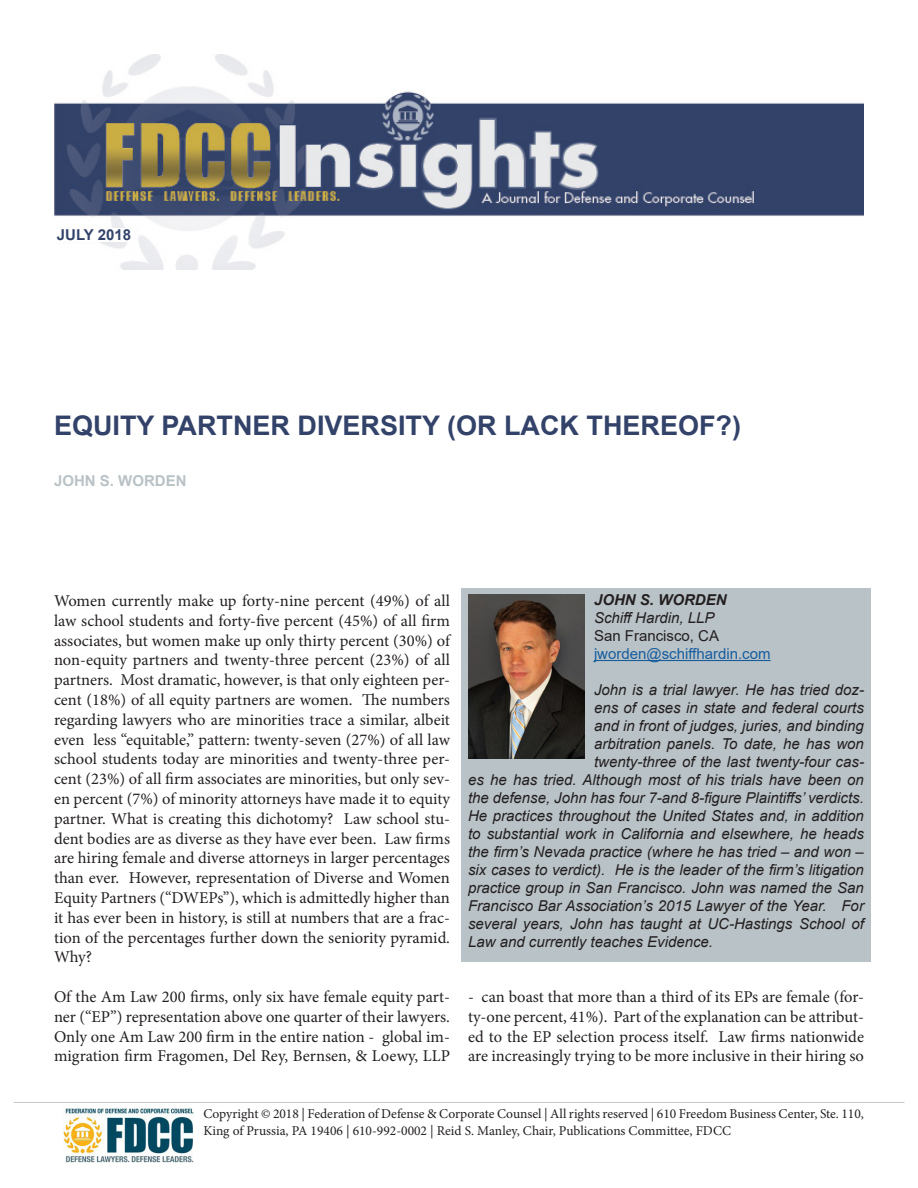
<style>
.page{position:relative;width:918px;height:1188px;background:#fff}
.page>*{position:absolute;margin:0;border:0;box-sizing:border-box;transform-origin:0 0}
.t1{font:700 27px "Arial";color:#324269}
.t2{font:16.5px/19.8px "Minion Pro";color:#231f20;text-align:justify}
.t3{font:italic 15px "Arial";color:#231f20}
.t4{font:15px "Arial";color:#175d9e}
.t5{font:15px "Arial";color:#231f20}
.t6{font:italic 700 15px "Arial";color:#231f20}
.t7{font:700 15px "Arial";color:#b9c2c6}
.t8{font:700 15px "Arial";color:#324269}
.t9{font:13.5px/16.2px "Minion Pro";color:#231f20}
</style>
<div class="page">
<div style="left:851px;top:588px;width:20px;height:373px;background:#b9c2c6"></div>
<div style="left:461px;top:588px;width:7px;height:373px;background:#b9c2c6"></div>
<div style="left:468px;top:588px;width:396px;height:14px;background:#b9c2c6"></div>
<div style="left:468px;top:594px;width:396px;height:367px;background:#b9c2c6"></div>
<hr style="left:594px;top:660px;width:177px;height:1px;background:#175d9e">
<img style="left:64px;top:1108px;width:130px;height:54px">
<img style="left:54px;top:54px;width:810px;height:216px">
<div style="left:54px;top:229px;width:80px;height:13px;background:#fff"></div>
<img style="left:468px;top:594px;width:117px;height:164px">
<p class="t8" style="left:57px;top:224px;width:76px">JULY 2018</p>
<p class="t1" style="left:54px;top:407px;width:689px">EQUITY PARTNER DIVERSITY (OR LACK THEREOF?)</p>
<p class="t7" style="left:54px;top:470px;width:134px">JOHN S. WORDEN</p>
<p class="t2" style="left:54px;top:591px;width:398px">Women currently make up forty-nine percent (49%) of all law school students and forty-five percent (45%) of all firm associates, but women make up only thirty percent (30%) of non-equity partners and twenty-three percent (23%) of all partners. Most dramatic, however, is that only eighteen per&shy;cent (18%) of all equity partners are women. The numbers regarding lawyers who are minorities trace a similar, albeit even less “equitable,” pattern: twenty-seven (27%) of all law school students today are minorities and twenty-three per&shy;cent (23%) of all firm associates are minorities, but only sev&shy;en percent (7%) of minority attorneys have made it to equity partner. What is creating this dichotomy? Law school stu&shy;dent bodies are as diverse as they have ever been. Law firms are hiring female and diverse attorneys in larger percentages than ever. However, representation of Diverse and Women Equity Partners (“DWEPs”), which is admittedly higher than it has ever been in history, is still at numbers that are a frac&shy;tion of the percentages further down the seniority pyramid.<br>Why?</p>
<p class="t2" style="left:54px;top:987px;width:398px">Of the Am Law 200 firms, only six have female equity part&shy;ner (“EP”) representation above one quarter of their lawyers.<br>Only one Am Law 200 firm in the entire nation - global im&shy;migration firm Fragomen, Del Rey, Bernsen, &amp; Loewy, LLP</p>
<p class="t6" style="left:594px;top:590px;width:134px">JOHN S. WORDEN</p>
<p class="t3" style="left:594px;top:608px;width:122px">Schiff Hardin, LLP</p>
<p class="t5" style="left:594px;top:625px;width:127px">San Francisco, CA</p>
<p class="t4" style="left:594px;top:643px;width:178px">jworden@schiffhardin.com</p>
<p class="t3" style="left:594px;top:680px;width:272px">John is a trial lawyer. He has tried doz-</p>
<p class="t3" style="left:594px;top:698px;width:271px">ens of cases in state and federal courts</p>
<p class="t3" style="left:594px;top:716px;width:271px">and in front of judges, juries, and binding</p>
<p class="t3" style="left:594px;top:734px;width:271px">arbitration panels. To date, he has won</p>
<p class="t3" style="left:594px;top:752px;width:272px">twenty-three of the last twenty-four cas-</p>
<p class="t3" style="left:468px;top:770px;width:397px">es he has tried. Although most of his trials have been on</p>
<p class="t3" style="left:468px;top:788px;width:397px">the defense, John has four 7-and 8-figure Plaintiffs’ verdicts.</p>
<p class="t3" style="left:468px;top:806px;width:397px">He practices throughout the United States and, in addition</p>
<p class="t3" style="left:468px;top:824px;width:397px">to substantial work in California and elsewhere, he heads</p>
<p class="t3" style="left:468px;top:842px;width:397px">the firm’s Nevada practice (where he has tried – and won –</p>
<p class="t3" style="left:468px;top:860px;width:397px">six cases to verdict). He is the leader of the firm’s litigation</p>
<p class="t3" style="left:468px;top:878px;width:397px">practice group in San Francisco. John was named the San</p>
<p class="t3" style="left:468px;top:896px;width:397px">Francisco Bar Association’s 2015 Lawyer of the Year. For</p>
<p class="t3" style="left:468px;top:914px;width:397px">several years, John has taught at UC-Hastings School of</p>
<p class="t3" style="left:468px;top:932px;width:247px">Law and currently teaches Evidence.</p>
<p class="t2" style="left:468px;top:987px;width:398px">- can boast that more than a third of its EPs are female (for&shy;ty-one percent, 41%). Part of the explanation can be attribut&shy;ed to the EP selection process itself. Law firms nationwide are increasingly trying to be more inclusive in their hiring so</p>
<p class="t9" style="left:203px;top:1106px;width:662px">Copyright © 2018 | Federation of Defense &amp; Corporate Counsel | All rights reserved | 610 Freedom Business Center, Ste. 110,<br>King of Prussia, PA 19406 | 610-992-0002 | Reid S. Manley, Chair, Publications Committee, FDCC</p>
</div>
